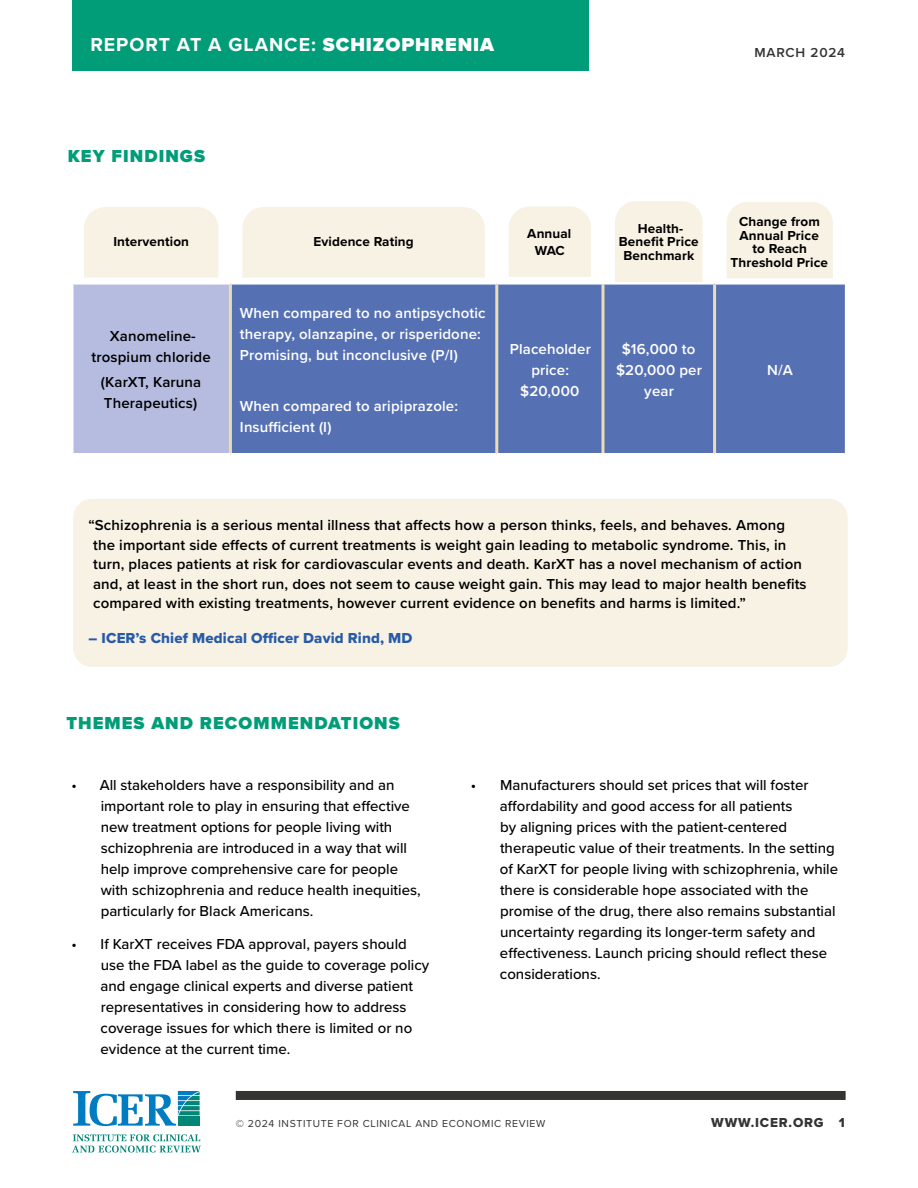
<style>
.page{position:relative;width:918px;height:1188px;background:#fff}
.page>*{position:absolute;margin:0;border:0;box-sizing:border-box;transform-origin:0 0}
.t1{font:700 19.5px "Proxima Nova";letter-spacing:.05em;color:#fff}
.t2{font:900 18px "Proxima Nova";letter-spacing:.06em;color:#009d78}
.t3{font:500 15px/21px "Proxima Nova";color:#000}
.t4{font:600 15px/19.5px "Proxima Nova";letter-spacing:.01em;color:#000}
.t5{font:600 15px/21px "Proxima Nova";letter-spacing:.01em;color:#fff}
.t6{font:15px "Proxima Nova Extrabld";letter-spacing:.01em;color:#285ba7}
.t7{font:700 13.5px/13.5px "Proxima Nova";letter-spacing:.01em;color:#000;text-align:center}
.t8{font:13.5px "Proxima Nova Extrabld";letter-spacing:.06em;color:#343433}
.t9{font:600 13.5px "Proxima Nova";letter-spacing:.06em;color:#343433}
.t10{font:10.5px "Proxima Nova";letter-spacing:.06em;color:#343433}
.s1{font-weight:900}
</style>
<div class="page">
<div style="left:236px;top:1091px;width:610px;height:9px;background:#343433"></div>
<svg style="left:72px;top:1134px;width:129px;height:18px"></svg>
<svg style="left:73px;top:1091px;width:127px;height:35px"></svg>
<div style="left:72px;top:0;width:517px;height:70px;background:#009d78"></div>
<div style="left:73px;top:499px;width:775px;height:168px;background:#f7f2e4;border-radius:19px"></div>
<div style="left:72px;top:283px;width:158px;height:172px;background:#b6bcdf"></div>
<div style="left:232px;top:285px;width:613px;height:168px;background:#5670b4"></div>
<svg style="left:72px;top:285px;width:2px;height:168px"></svg>
<hr style="left:70px;top:453px;width:160px;height:3px;background:#fff">
<hr style="left:229px;top:285px;width:3px;height:168px;background:#ebdeb4">
<hr style="left:495px;top:285px;width:3px;height:168px;background:#ebdeb4">
<hr style="left:602px;top:285px;width:2px;height:168px;background:#ebdeb4">
<hr style="left:713px;top:285px;width:3px;height:168px;background:#ebdeb4">
<hr style="left:70px;top:282px;width:160px;height:3px;background:#fff">
<div style="left:84px;top:207px;width:134px;height:71px;background:#f7f2e4"></div>
<div style="left:242px;top:207px;width:243px;height:71px;background:#f7f2e4"></div>
<div style="left:509px;top:206px;width:82px;height:71px;background:#f7f2e4"></div>
<div style="left:615px;top:201px;width:88px;height:81px;background:#f7f2e4"></div>
<div style="left:727px;top:202px;width:106px;height:76px;background:#f7f2e4"></div>
<h1 class="t1" style="left:90px;top:30px;width:405px">REPORT AT A GLANCE: <span class="s1">SCHIZOPHRENIA</span></h1>
<p class="t2" style="left:68px;top:143px;width:139px">KEY FINDINGS</p>
<p class="t9" style="left:754px;top:43px;width:92px">MARCH 2024</p>
<p class="t7" style="left:113px;top:235px;width:77px">Intervention</p>
<p class="t7" style="left:313px;top:235px;width:102px">Evidence Rating</p>
<p class="t7" style="left:527px;top:225px;width:46px;line-height:16.5px">Annual<br>WAC</p>
<p class="t7" style="left:619px;top:221px;width:81px">Health-<br>Benefit Price<br>Benchmark</p>
<p class="t7" style="left:731px;top:215px;width:99px">Change from<br>Annual Price<br>to Reach<br>Threshold Price</p>
<p class="t4" style="left:92px;top:325px;width:121px;line-height:21px;text-align:center">Xanomeline&shy;trospium chloride</p>
<p class="t4" style="left:101px;top:372px;width:102px;line-height:21px">(KarXT, Karuna<br>Therapeutics)</p>
<p class="t5" style="left:240px;top:302px;width:247px">When compared to no antipsychotic therapy, olanzapine, or risperidone:<br>Promising, but inconclusive (P/I)</p>
<p class="t5" style="left:240px;top:395px;width:220px">When compared to aripiprazole:<br>Insufficient (I)</p>
<p class="t5" style="left:510px;top:338px;width:83px;text-align:center">Placeholder price: $20,000</p>
<p class="t5" style="left:616px;top:338px;width:87px;text-align:center">$16,000 to $20,000 per year</p>
<p class="t5" style="left:767px;top:359px;width:27px">N/A</p>
<p class="t4" style="left:93px;top:515px;width:715px;text-indent:-5px">“Schizophrenia is a serious mental illness that affects how a person thinks, feels, and behaves. Among the important side effects of current treatments is weight gain leading to metabolic syndrome. This, in turn, places patients at risk for cardiovascular events and death. KarXT has a novel mechanism of action and, at least in the short run, does not seem to cause weight gain. This may lead to major health benefits compared with existing treatments, however current evidence on benefits and harms is limited.”</p>
<p class="t6" style="left:89px;top:627px;width:325px">– ICER’s Chief Medical Officer David Rind, MD</p>
<p class="t2" style="left:66px;top:710px;width:335px">THEMES AND RECOMMENDATIONS</p>
<p class="t3" style="left:101px;top:774px;width:321px;text-indent:-29px">• All stakeholders have a responsibility and an important role to play in ensuring that effective new treatment options for people living with schizophrenia are introduced in a way that will help improve comprehensive care for people with schizophrenia and reduce health inequities, particularly for Black Americans.</p>
<p class="t3" style="left:101px;top:933px;width:330px;text-indent:-29px">• If KarXT receives FDA approval, payers should use the FDA label as the guide to coverage policy and engage clinical experts and diverse patient representatives in considering how to address coverage issues for which there is limited or no evidence at the current time.</p>
<p class="t3" style="left:500px;top:774px;width:340px;text-indent:-29px">• Manufacturers should set prices that will foster affordability and good access for all patients<br>by aligning prices with the patient-centered therapeutic value of their treatments. In the setting of KarXT for people living with schizophrenia, while there is considerable hope associated with the promise of the drug, there also remains substantial uncertainty regarding its longer-term safety and effectiveness. Launch pricing should reflect these considerations.</p>
<p class="t10" style="left:236px;top:1116px;width:311px">© 2024 INSTITUTE FOR CLINICAL AND ECONOMIC REVIEW</p>
<p class="t8" style="left:711px;top:1112px;width:135px">WWW.ICER.ORG 1</p>
</div>
